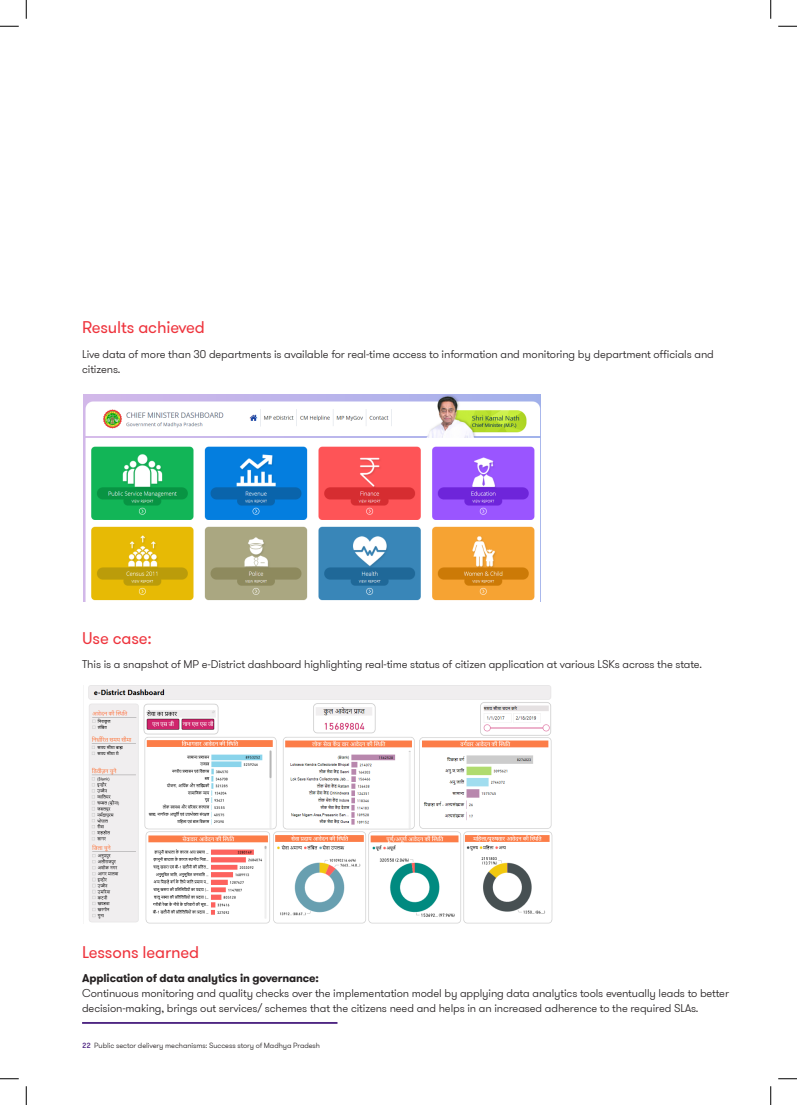
<style>
.page{position:relative;width:797px;height:1105px;background:#fff}
.page>*{position:absolute;margin:0;border:0;box-sizing:border-box;transform-origin:0 0}
._11_Body_text{font:16.88px "GT Walsheim Pro";letter-spacing:-.01em;color:#ee343d}
._11_Body_text-2{font:300 11.25px/15px "GT Walsheim Pro";letter-spacing:-.01em;color:#231f20}
.t1{font:300 7.5px "GT Walsheim Pro";letter-spacing:-.01em;color:#231f20}
.s1{font-weight:700}
.s2{font-weight:500;color:#4e2582}
</style>
<div class="page">
<hr style="left:82px;top:1022px;width:255px;height:2px;background:#4e2582">
<img style="left:83px;top:394px;width:457px;height:208px">
<img style="left:88px;top:685px;width:465px;height:238px">
<svg style="left:0;top:25px;width:19px;height:2px"></svg>
<svg style="left:778px;top:25px;width:19px;height:2px"></svg>
<svg style="left:0;top:1078px;width:19px;height:1px"></svg>
<svg style="left:778px;top:1078px;width:19px;height:1px"></svg>
<svg style="left:25px;top:0;width:2px;height:19px"></svg>
<svg style="left:25px;top:1086px;width:2px;height:19px"></svg>
<svg style="left:770px;top:0;width:1px;height:19px"></svg>
<svg style="left:770px;top:1086px;width:1px;height:19px"></svg>
<p class="_11_Body_text" style="left:82px;top:317px;width:124px">Results achieved</p>
<p class="_11_Body_text-2" style="left:82px;top:347px;width:633px">Live data of more than 30 departments is available for real-time access to information and monitoring by department officials and citizens.</p>
<p class="_11_Body_text" style="left:82px;top:627px;width:71px">Use case:</p>
<p class="_11_Body_text-2" style="left:82px;top:657px;width:621px">This is a snapshot of MP e-District dashboard highlighting real-time status of citizen application at various LSKs across the state.</p>
<p class="_11_Body_text" style="left:82px;top:941px;width:119px">Lessons learned</p>
<p class="_11_Body_text-2" style="left:82px;top:971px;width:648px"><span class="s1">Application of data analytics in governance:<br></span>Continuous monitoring and quality checks over the implementation model by applying data analytics tools eventually leads to better decision-making, brings out services/ schemes that the citizens need and helps in an increased adherence to the required SLAs.</p>
<p class="t1" style="left:82px;top:1040px;width:239px"><span class="s2">22</span> Public sector delivery mechanisms: Success story of Madhya Pradesh</p>
</div>
